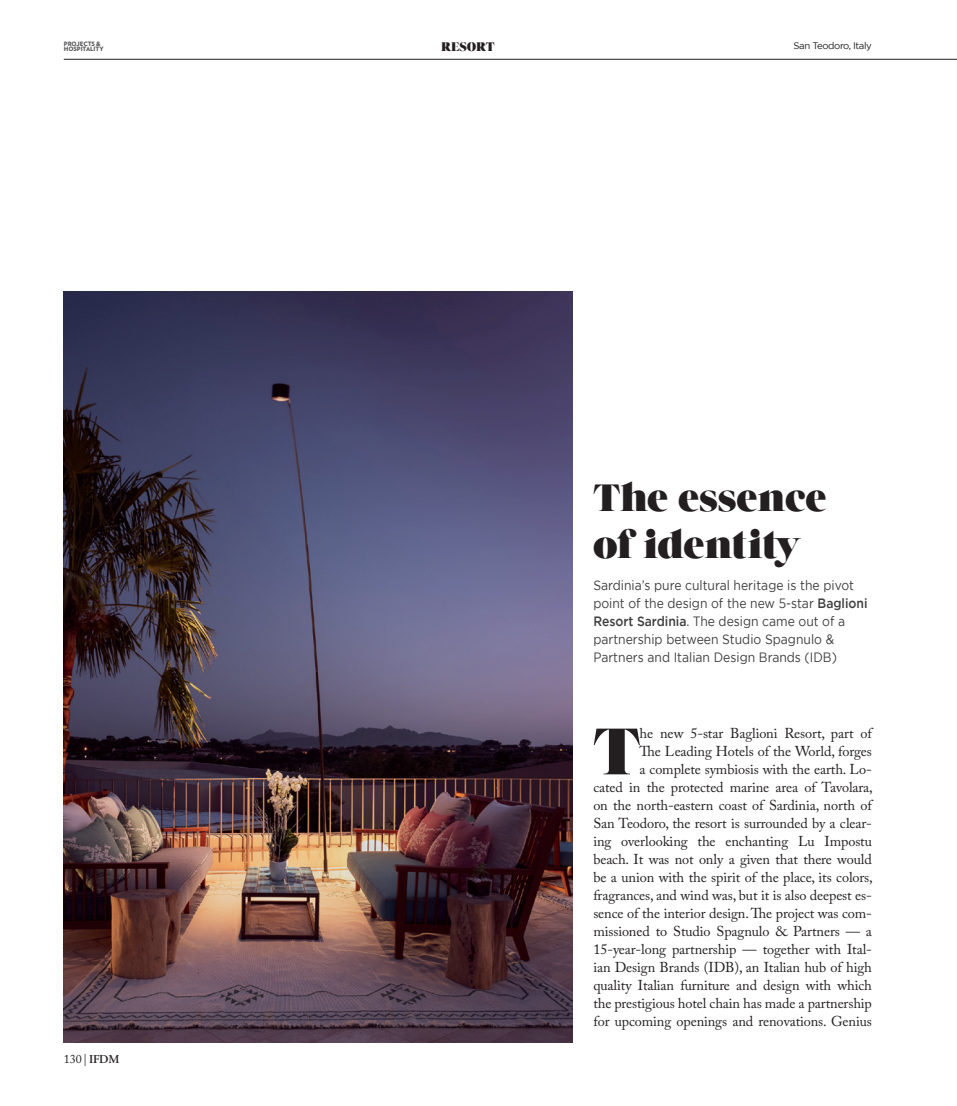
<style>
.page{position:relative;width:957px;height:1106px;background:#fff}
.page>*{position:absolute;margin:0;border:0;box-sizing:border-box;transform-origin:0 0}
.t1{font:67.2px "Grumpy Black 72";color:#231f20}
.t2{font:39px/46.8px "Grumpy Black 72";letter-spacing:-.005em;color:#231f20}
.t3{font:14.25px/18px "Adobe Caslon Pro";letter-spacing:-.01em;color:#231f20;text-align:right}
.t4{font:13.5px/18px "Gotham";color:#3e3e3f;scale:.9 1}
.t5{font:12.75px "Grumpy Black 72";letter-spacing:.005em;color:#231f20}
.t6{font:12px "Adobe Caslon Pro";color:#231f20}
.t7{font:9.6px "Gotham";letter-spacing:-.04em;color:#231f20}
.t8{font:900 6px/5.4px "Verlag";letter-spacing:-.01em;color:#57585a}
.s1{font-family:"Adobe Garamond";font-weight:600}
.s2{font-weight:500}
</style>
<div class="page">
<hr style="left:64px;top:59px;width:893px;height:1px;background:#231f20">
<img style="left:64px;top:292px;width:508px;height:750px">
<p class="t8" style="left:64px;top:41px;width:41px">PROJECTS &amp;<br>HOSPITALITY</p>
<p class="t6" style="left:64px;top:1052px;width:57px">130 |<span class="s1">IFDM</span></p>
<p class="t5" style="left:441px;top:39px;width:55px">RESORT</p>
<p class="t7" style="left:793px;top:42px;width:80px">San Teodoro, Italy</p>
<h2 class="t2" style="left:593px;top:474px;width:234px">The essence of identity</h2>
<p class="t4" style="left:593px;top:577px;width:306px">Sardinia’s pure cultural heritage is the pivot point of the design of the new 5-star <span class="s2">Baglioni Resort Sardinia</span>. The design came out of a partnership between Studio Spagnulo &amp; Partners and Italian Design Brands (IDB)</p>
<p class="t3" style="left:593px;top:724px;width:281px">he new 5-star Baglioni Resort, part of<br>The Leading Hotels of the World, forges<br>a complete symbiosis with the earth. Lo-<br>cated in the protected marine area of Tavolara, on the north-eastern coast of Sardinia, north of San Teodoro, the resort is surrounded by a clear&shy;ing overlooking the enchanting Lu Impostu beach. It was not only a given that there would be a union with the spirit of the place, its colors, fragrances, and wind was, but it is also deepest es&shy;sence of the interior design. The project was com&shy;missioned to Studio Spagnulo &amp; Partners — a 15-year-long partnership — together with Ital&shy;ian Design Brands (IDB), an Italian hub of high quality Italian furniture and design with which the prestigious hotel chain has made a partnership for upcoming openings and renovations. Genius</p>
<h1 class="t1" style="left:593px;top:712px;width:48px">T</h1>
</div>
